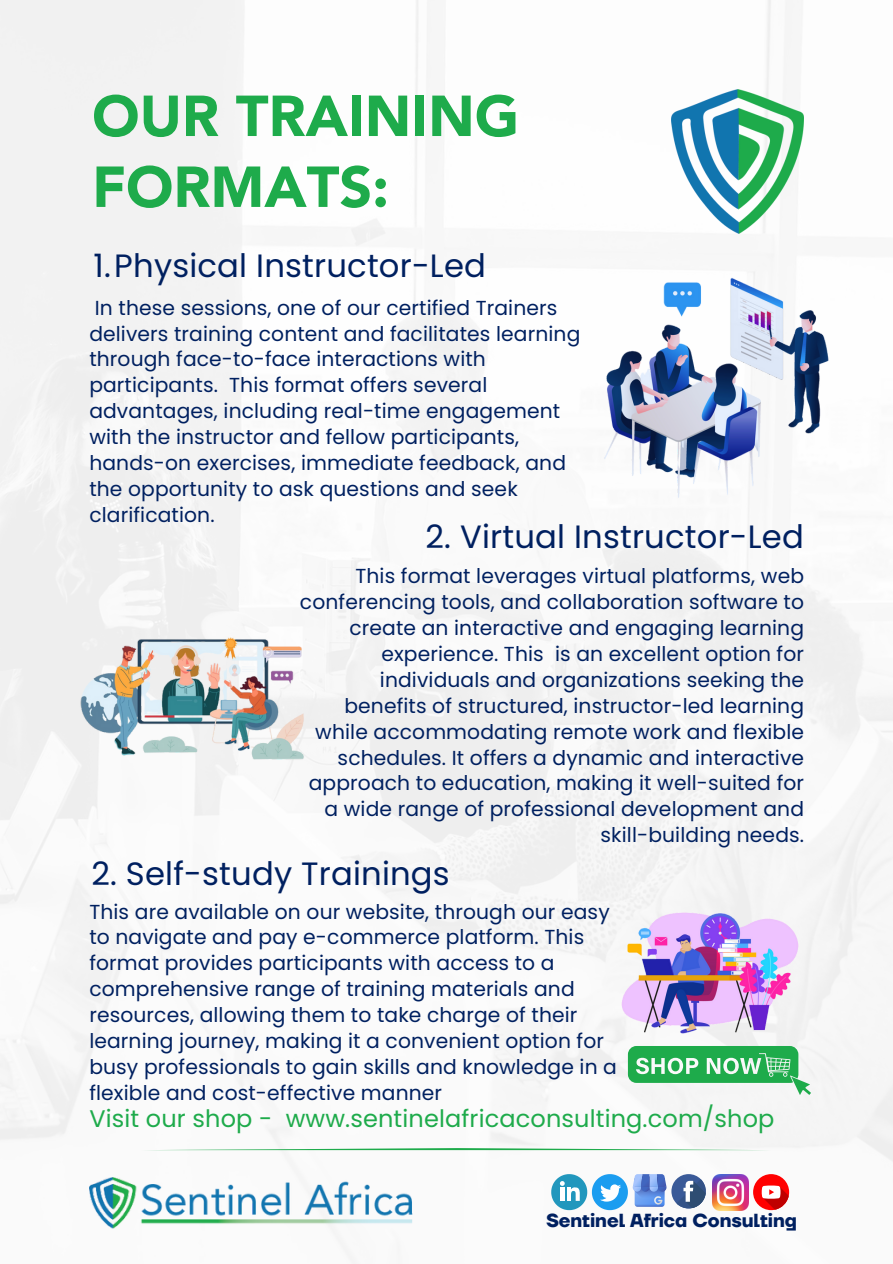
<style>
.page{position:relative;width:893px;height:1264px;background:#fff}
.page>*{position:absolute;margin:0;border:0;box-sizing:border-box;transform-origin:0 0}
.t1{font:900 57px/70.8px "Avenir LT Std";color:#1eab4b}
.t2{font:32.25px "Poppins";letter-spacing:.005em;color:#002060}
.t3{font:24px "Poppins";letter-spacing:.005em;color:#1eab4b}
.t4{font:20.25px/25.8px "Poppins";letter-spacing:.005em;color:#002060}
.t5{font:700 18.75px "TT Firs Neue";letter-spacing:-.005em;color:#002060}
</style>
<div class="page">
<img style="left:0;top:0;width:892px;height:1263px">
<img style="left:552px;top:260px;width:310px;height:259px">
<img style="left:71px;top:629px;width:242px;height:137px">
<img style="left:601px;top:900px;width:218px;height:145px">
<svg style="left:628px;top:1045px;width:182px;height:50px"></svg>
<svg style="left:671px;top:1174px;width:34px;height:34px"></svg>
<svg style="left:676px;top:1179px;width:31px;height:31px"></svg>
<img style="left:712px;top:1174px;width:36px;height:36px">
<div style="left:753px;top:1174px;width:36px;height:36px;background:#f00;border-radius:50%"></div>
<svg style="left:761px;top:1185px;width:27px;height:24px"></svg>
<svg style="left:551px;top:1174px;width:115px;height:36px"></svg>
<img style="left:671px;top:89px;width:132px;height:144px">
<img style="left:89px;top:1177px;width:329px;height:55px">
<svg style="left:142px;top:1148px;width:628px;height:2px"></svg>
<p class="t1" style="left:92px;top:86px;width:428px">OUR TRAINING<br>FORMATS:</p>
<p class="t2" style="left:94px;top:243px;width:394px">1.Physical Instructor-Led</p>
<h2 class="t4" style="left:89px;top:295px;width:492px">In these sessions, one of our certified Trainers delivers training content and facilitates learning through face-to-face interactions with participants. This format offers several advantages, including real-time engagement with the instructor and fellow participants, hands-on exercises, immediate feedback, and the opportunity to ask questions and seek clarification.</h2>
<p class="t2" style="left:425px;top:514px;width:380px">2. Virtual Instructor-Led</p>
<h2 class="t4" style="left:300px;top:563px;width:505px;text-align:right">This format leverages virtual platforms, web conferencing tools, and collaboration software to create an interactive and engaging learning experience. This is an excellent option for individuals and organizations seeking the benefits of structured, instructor-led learning while accommodating remote work and flexible schedules. It offers a dynamic and interactive approach to education, making it well-suited for a wide range of professional development and skill-building needs.</h2>
<p class="t2" style="left:91px;top:851px;width:360px">2. Self-study Trainings</p>
<p class="t4" style="left:89px;top:898px;width:529px">This are available on our website, through our easy to navigate and pay e-commerce platform. This format provides participants with access to a comprehensive range of training materials and resources, allowing them to take charge of their learning journey, making it a convenient option for busy professionals to gain skills and knowledge in a flexible and cost-effective manner</p>
<h3 class="t3" style="left:89px;top:1101px;width:686px">Visit our shop - www.sentinelafricaconsulting.com/shop</h3>
<p class="t5" style="left:546px;top:1208px;width:252px">Sentinel Africa Consulting</p>
</div>
